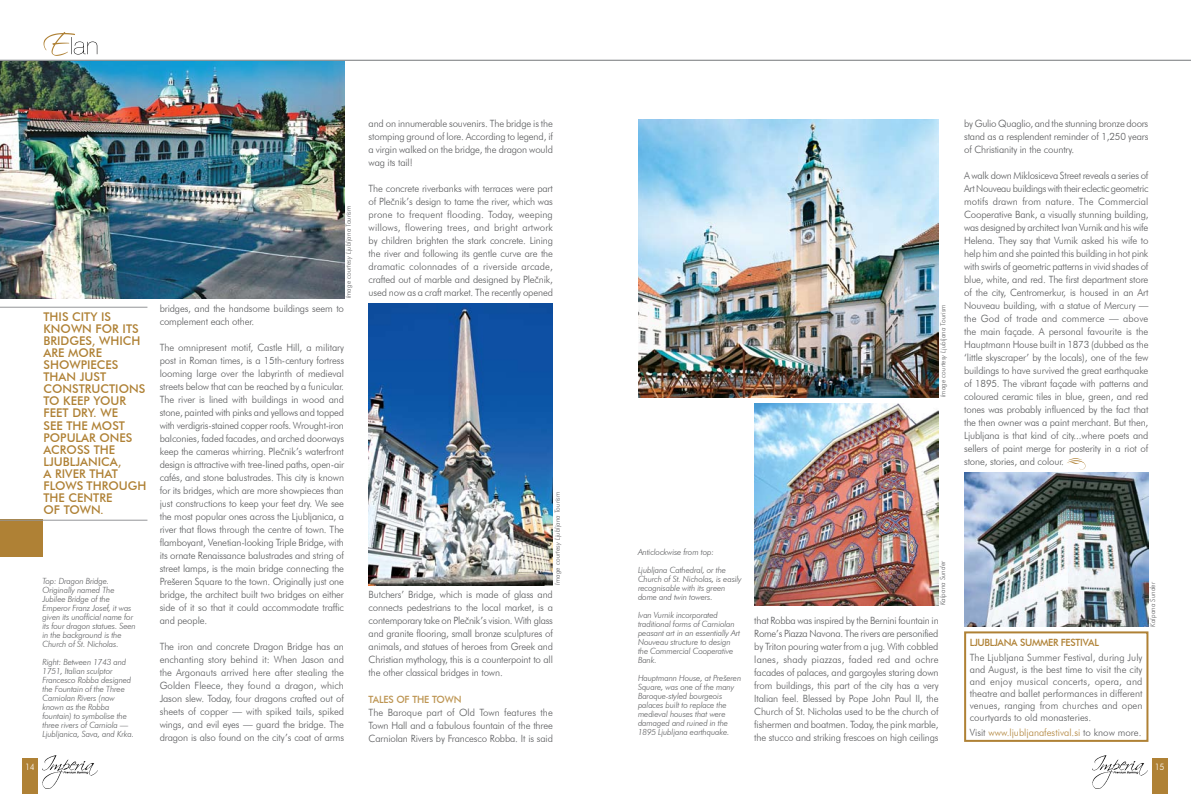
<style>
.page{position:relative;width:1191px;height:794px;background:#fff}
.page>*{position:absolute;margin:0;border:0;box-sizing:border-box;transform-origin:0 0}
.t1{font:500 12px/12px "Futura BT";color:#af8135}
.t2{font:300 10px/13px "Futura BT";letter-spacing:-.015em;color:#58595b;text-align:justify}
.t3{font:300 10px "Futura BT";color:#af8135}
.t4{font:500 10px "Futura BT";letter-spacing:-.03em;color:#af8135}
.t5{font:500 10px "Futura BT";letter-spacing:-.015em;color:#bd9552}
.t6{font:300 9px "Futura BT";color:#fff}
.t7{font:italic 300 8.5px/9px "Futura BT";letter-spacing:-.015em;color:#58595b}
.t8{font:italic 300 7px "Futura BT";color:#58595b}
.s1{color:#58595b}
</style>
<div class="page">
<img style="left:0;top:61px;width:344px;height:238px">
<svg style="left:43px;top:32px;width:54px;height:24px"></svg>
<div style="left:22px;top:759px;width:16px;height:35px;background:#af8135"></div>
<img style="left:42px;top:755px;width:56px;height:33px">
<img style="left:369px;top:304px;width:184px;height:281px">
<img style="left:638px;top:120px;width:300px;height:278px">
<img style="left:754px;top:403px;width:184px;height:202px">
<div style="left:0;top:520px;width:43px;height:37px;background:#af8135"></div>
<hr style="left:0;top:307px;width:147px;height:1px;background:#939598">
<hr style="left:0;top:520px;width:147px;height:1px;background:#939598">
<svg style="left:1067px;top:458px;width:18px;height:11px"></svg>
<div style="left:964px;top:631px;width:184px;height:111px;border:2px solid #af8135"></div>
<img style="left:964px;top:472px;width:184px;height:154px">
<div style="left:1151px;top:759px;width:16px;height:35px;background:#af8135"></div>
<img style="left:1092px;top:755px;width:56px;height:33px">
<hr style="left:0;top:60px;width:1191px;height:1px;background:#939598">
<p class="t1" style="left:44px;top:311px;width:104px">THIS CITY IS<br>KNOWN FOR ITS<br>BRIDGES, WHICH<br>ARE MORE<br>SHOWPIECES<br>THAN JUST<br>CONSTRUCTIONS<br>TO KEEP YOUR<br>FEET DRY. WE<br>SEE THE MOST<br>POPULAR ONES<br>ACROSS THE<br>LJUBLJANICA,<br>A RIVER THAT<br>FLOWS THROUGH<br>THE CENTRE<br>OF TOWN.</p>
<p class="t7" style="left:43px;top:577px;width:95px">Top: Dragon Bridge.<br>Originally named The<br>Jubilee Bridge of the<br>Emperor Franz Josef, it was given its unofficial name for its four dragon statues. Seen in the background is the<br>Church of St. Nicholas.</p>
<p class="t7" style="left:43px;top:658px;width:93px">Right: Between 1743 and<br>1751, Italian sculptor<br>Francesco Robba designed the Fountain of the Three<br>Carniolan Rivers (now known as the Robba fountain) to symbolise the three rivers of Carniola —<br>Ljubljanica, Sava, and Krka.</p>
<p class="t6" style="left:25px;top:761px;width:11px">14</p>
<p class="t8" style="left:344px;top:298px;width:94px;rotate:-90deg">Image courtesy Ljubljana Tourism</p>
<p class="t2" style="left:160px;top:302px;width:186px">bridges, and the handsome buildings seem to complement each other.</p>
<p class="t2" style="left:160px;top:341px;width:186px">The omnipresent motif, Castle Hill, a military post in Roman times, is a 15th-century fortress looming large over the labyrinth of medieval streets below that can be reached by a funicular.<br>The river is lined with buildings in wood and stone, painted with pinks and yellows and topped with verdigris-stained copper roofs. Wrought-iron balconies, faded facades, and arched doorways keep the cameras whirring. Plečnik’s waterfront design is attractive with tree-lined paths, open-air cafés, and stone balustrades. This city is known for its bridges, which are more showpieces than just constructions to keep your feet dry. We see the most popular ones across the Ljubljanica, a river that flows through the centre of town. The flamboyant, Venetian-looking Triple Bridge, with its ornate Renaissance balustrades and string of street lamps, is the main bridge connecting the Prešeren Square to the town. Originally just one bridge, the architect built two bridges on either side of it so that it could accommodate traffic and people.</p>
<p class="t2" style="left:160px;top:640px;width:186px">The iron and concrete Dragon Bridge has an enchanting story behind it: When Jason and the Argonauts arrived here after stealing the Golden Fleece, they found a dragon, which Jason slew. Today, four dragons crafted out of sheets of copper — with spiked tails, spiked wings, and evil eyes — guard the bridge. The dragon is also found on the city’s coat of arms</p>
<p class="t2" style="left:369px;top:117px;width:186px">and on innumerable souvenirs. The bridge is the stomping ground of lore. According to legend, if a virgin walked on the bridge, the dragon would wag its tail!</p>
<p class="t2" style="left:369px;top:182px;width:186px">The concrete riverbanks with terraces were part of Plečnik’s design to tame the river, which was prone to frequent flooding. Today, weeping willows, flowering trees, and bright artwork by children brighten the stark concrete. Lining the river and following its gentle curve are the dramatic colonnades of a riverside arcade, crafted out of marble and designed by Plečnik, used now as a craft market. The recently opened</p>
<p class="t8" style="left:553px;top:584px;width:94px;rotate:-90deg">Image courtesy Ljubljana Tourism</p>
<p class="t2" style="left:369px;top:587px;width:186px">Butchers’ Bridge, which is made of glass and connects pedestrians to the local market, is a contemporary take on Plečnik’s vision. With glass and granite flooring, small bronze sculptures of animals, and statues of heroes from Greek and Christian mythology, this is a counterpoint to all the other classical bridges in town.</p>
<p class="t5" style="left:369px;top:693px;width:94px">TALES OF THE TOWN</p>
<p class="t2" style="left:369px;top:706px;width:186px">The Baroque part of Old Town features the Town Hall and a fabulous fountain of the three Carniolan Rivers by Francesco Robba. It is said</p>
<p class="t8" style="left:939px;top:397px;width:94px;rotate:-90deg">Image courtesy Ljubljana Tourism</p>
<p class="t2" style="left:964px;top:117px;width:186px">by Gulio Quaglio, and the stunning bronze doors stand as a resplendent reminder of 1,250 years of Christianity in the country.</p>
<p class="t2" style="left:964px;top:169px;width:186px">A walk down Miklosiceva Street reveals a series of Art Nouveau buildings with their eclectic geometric motifs drawn from nature. The Commercial Cooperative Bank, a visually stunning building, was designed by architect Ivan Vurnik and his wife Helena. They say that Vurnik asked his wife to help him and she painted this building in hot pink with swirls of geometric patterns in vivid shades of blue, white, and red. The first department store of the city, Centromerkur, is housed in an Art Nouveau building, with a statue of Mercury — the God of trade and commerce — above the main façade. A personal favourite is the Hauptmann House built in 1873 (dubbed as the ‘little skyscraper’ by the locals), one of the few buildings to have survived the great earthquake of 1895. The vibrant façade with patterns and coloured ceramic tiles in blue, green, and red tones was probably influenced by the fact that the then owner was a paint merchant. But then, Ljubljana is that kind of city...where poets and sellers of paint merge for posterity in a riot of stone, stories, and colour.</p>
<p class="t7" style="left:638px;top:543px;width:89px;line-height:18px">Anticlockwise from top:<br>Ljubljana Cathedral, or the</p>
<p class="t7" style="left:638px;top:575px;width:105px">Church of St. Nicholas, is easily recognisable with its green dome and twin towers.</p>
<p class="t7" style="left:638px;top:611px;width:104px">Ivan Vurnik incorporated traditional forms of Carniolan peasant art in an essentially Art<br>Nouveau structure to design the Commercial Cooperative<br>Bank.</p>
<p class="t7" style="left:638px;top:674px;width:105px">Hauptmann House, at Prešeren<br>Square, was one of the many<br>Baroque-styled bourgeois palaces built to replace the medieval houses that were damaged and ruined in the<br>1895 Ljubljana earthquake.</p>
<p class="t8" style="left:938px;top:605px;width:46px;rotate:-90deg">Kalpana Sunder</p>
<p class="t2" style="left:754px;top:614px;width:186px">that Robba was inspired by the Bernini fountain in Rome’s Piazza Navona. The rivers are personified by Triton pouring water from a jug. With cobbled lanes, shady piazzas, faded red and ochre facades of palaces, and gargoyles staring down from buildings, this part of the city has a very Italian feel. Blessed by Pope John Paul II, the Church of St. Nicholas used to be the church of fishermen and boatmen. Today, the pink marble, the stucco and striking frescoes on high ceilings</p>
<p class="t8" style="left:1148px;top:626px;width:46px;rotate:-90deg">Kalpana Sunder</p>
<p class="t4" style="left:969px;top:637px;width:131px">LJUBLJANA SUMMER FESTIVAL</p>
<p class="t2" style="left:969px;top:651px;width:174px;line-height:12px">The Ljubljana Summer Festival, during July and August, is the best time to visit the city and enjoy musical concerts, opera, and theatre and ballet performances in different venues, ranging from churches and open courtyards to old monasteries.</p>
<p class="t3" style="left:969px;top:726px;width:173px"><span class="s1">Visit</span> www.ljubljanafestival.si <span class="s1">to know more.</span></p>
<p class="t6" style="left:1154px;top:761px;width:11px">15</p>
</div>
